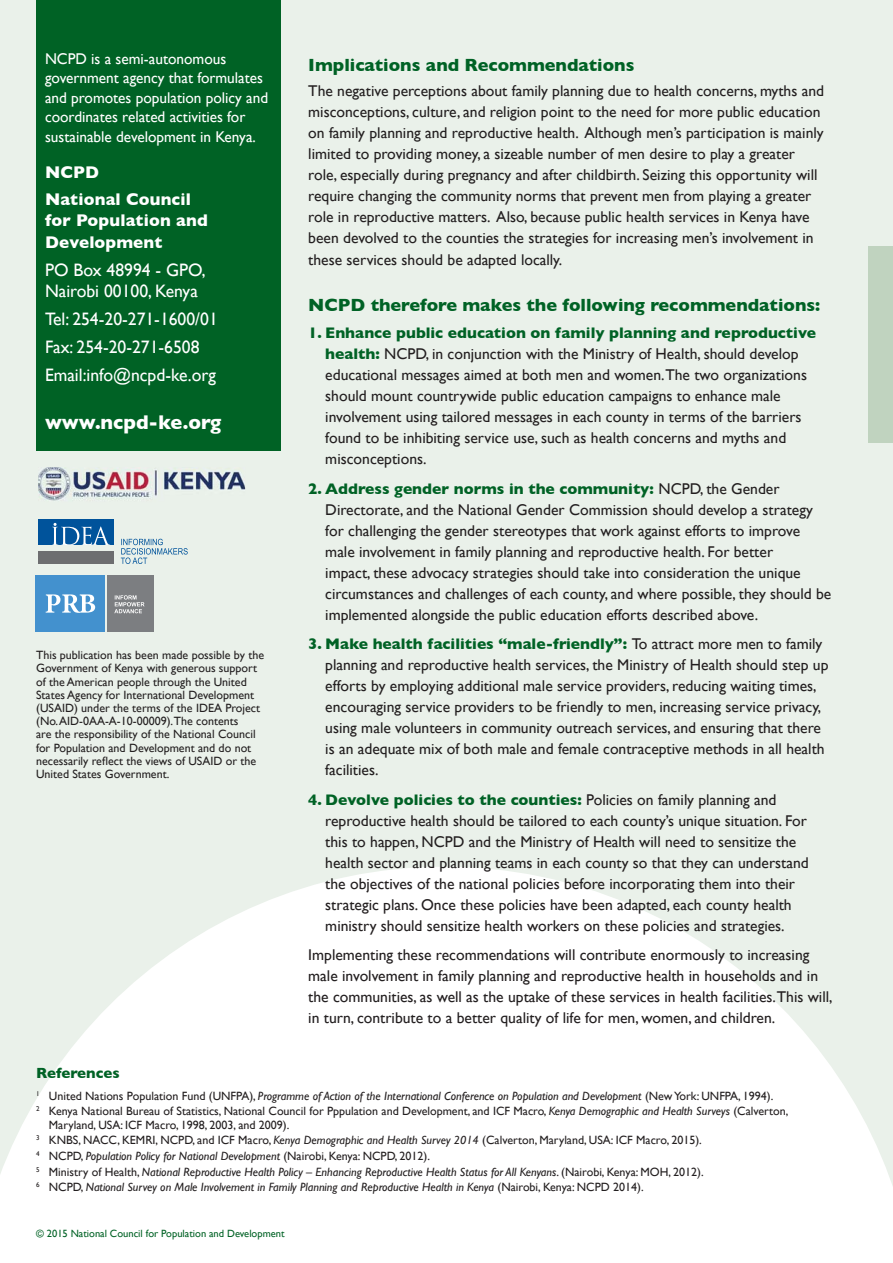
<style>
.page{position:relative;width:893px;height:1263px;background:#eaf1ea}
.page>*{position:absolute;margin:0;border:0;box-sizing:border-box;transform-origin:0 0}
.t1{font:700 20.25px "Gill Sans";color:#fff}
.t2{font:18px/28px "Gill Sans";color:#fff}
.t3{font:700 18px "Gill Sans";color:#006225}
.t4{font:700 17.25px/27.2px "Gill Sans";letter-spacing:.01em;color:#fff}
.t5{font:15.6px/21px "Gill Sans";color:#231f20}
.t6{font:15.6px/19.5px "Gill Sans";color:#fff}
.t7{font:700 15px "Gill Sans";color:#006225}
.t8{font:12px/13.2px "Gill Sans";color:#231f20}
.t9{font:italic 12px/15.6px "Gill Sans";color:#231f20}
.t10{font:10.5px "Gill Sans";color:#006225}
.s1{font-weight:700;color:#006225}
.s2{font-style:italic}
.s3{font-style:normal}
</style>
<div class="page">
<svg style="left:0;top:867px;width:893px;height:396px;fill:#fff"></svg>
<div style="left:36px;top:0;width:245px;height:451px;background:#006225"></div>
<img style="left:38px;top:467px;width:207px;height:34px">
<div style="left:38px;top:551px;width:76px;height:12px;background:#6d6e70"></div>
<div style="left:38px;top:519px;width:76px;height:26px;background:#00539b"></div>
<svg style="left:121px;top:539px;width:67px;height:25px"></svg>
<svg style="left:52px;top:523px;width:58px;height:22px"></svg>
<div style="left:36px;top:575px;width:69px;height:56px;background:#4391ce"></div>
<div style="left:107px;top:575px;width:47px;height:56px;background:#7c7e81"></div>
<svg style="left:114px;top:595px;width:31px;height:18px"></svg>
<svg style="left:46px;top:594px;width:49px;height:19px"></svg>
<div style="left:869px;top:246px;width:24px;height:197px;background:#c0d3bf"></div>
<p class="t6" style="left:45px;top:48px;width:225px">NCPD is a semi-autonomous government agency that formulates and promotes population policy and coordinates related activities for sustainable development in Kenya.</p>
<p class="t4" style="left:45px;top:159px;width:147px">NCPD<br>National Council</p>
<p class="t4" style="left:45px;top:209px;width:164px;line-height:21.6px">for Population and<br>Development</p>
<p class="t2" style="left:45px;top:259px;width:162px;line-height:21.6px">PO Box 48994 - GPO,<br>Nairobi 00100, Kenya</p>
<p class="t2" style="left:45px;top:305px;width:174px">Tel: 254-20-271-1600/01<br>Fax: 254-20-271-6508<br>Email:info@ncpd-ke.org</p>
<p class="t1" style="left:45px;top:410px;width:178px">www.ncpd-ke.org</p>
<p class="t8" style="left:36px;top:648px;width:229px">This publication has been made possible by the Government of Kenya with generous support of the American people through the United States Agency for International Development (USAID) under the terms of the IDEA Project (No. AID-0AA-A-10-00009).The contents<br>are the responsibility of the National Council for Population and Development and do not necessarily reflect the views of USAID or the United States Government.</p>
<p class="t3" style="left:308px;top:54px;width:328px">Implications and Recommendations</p>
<p class="t5" style="left:308px;top:80px;width:517px">The negative perceptions about family planning due to health concerns, myths and misconceptions, culture, and religion point to the need for more public education on family planning and reproductive health. Although men’s participation is mainly limited to providing money, a sizeable number of men desire to play a greater role, especially during pregnancy and after childbirth. Seizing this opportunity will require changing the community norms that prevent men from playing a greater role in reproductive matters. Also, because public health services in Kenya have been devolved to the counties the strategies for increasing men’s involvement in</p>
<p class="t5" style="left:308px;top:249px;width:255px">these services should be adapted locally.</p>
<p class="t3" style="left:308px;top:295px;width:513px">NCPD therefore makes the following recommendations:</p>
<p class="t5" style="left:325px;top:322px;width:492px;text-indent:-17px"><span class="s1">1. Enhance public education on family planning and reproductive health:</span> NCPD, in conjunction with the Ministry of Health, should develop educational messages aimed at both men and women.The two organizations should mount countrywide public education campaigns to enhance male involvement using tailored messages in each county in terms of the barriers found to be inhibiting service use, such as health concerns and myths and misconceptions.</p>
<p class="t5" style="left:325px;top:478px;width:508px;text-indent:-17px"><span class="s1">2. Address gender norms in the community:</span> NCPD, the Gender Directorate, and the National Gender Commission should develop a strategy for challenging the gender stereotypes that work against efforts to improve male involvement in family planning and reproductive health. For better<br>impact, these advocacy strategies should take into consideration the unique circumstances and challenges of each county, and where possible, they should be implemented alongside the public education efforts described above.</p>
<p class="t5" style="left:325px;top:633px;width:505px;text-indent:-17px"><span class="s1">3. Make health facilities “male-friendly”:</span> To attract more men to family planning and reproductive health services, the Ministry of Health should step up efforts by employing additional male service providers, reducing waiting times, encouraging service providers to be friendly to men, increasing service privacy, using male volunteers in community outreach services, and ensuring that there is an adequate mix of both male and female contraceptive methods in all health facilities.</p>
<p class="t5" style="left:325px;top:789px;width:485px;text-indent:-17px"><span class="s1">4. Devolve policies to the counties:</span> Policies on family planning and reproductive health should be tailored to each county’s unique situation. For this to happen, NCPD and the Ministry of Health will need to sensitize the health sector and planning teams in each county so that they can understand the objectives of the national policies before incorporating them into their strategic plans. Once these policies have been adapted, each county health ministry should sensitize health workers on these policies and strategies.</p>
<p class="t5" style="left:308px;top:944px;width:526px">Implementing these recommendations will contribute enormously to increasing male involvement in family planning and reproductive health in households and in the communities, as well as the uptake of these services in health facilities.This will, in turn, contribute to a better quality of life for men, women, and children.</p>
<p class="t7" style="left:36px;top:1064px;width:85px">References</p>
<p class="t8" style="left:36px;top:1088px;width:754px;line-height:15.6px"><sup>1</sup> United Nations Population Fund (UNFPA), <span class="s2">Programme of Action of the International Conference on Population and Development</span> (New York: UNFPA, 1994).<br><sup>2</sup> Kenya National Bureau of Statistics, National Council for Pppulation and Development, and ICF Macro, <span class="s2">Kenya Demographic and Health Surveys</span> (Calverton,</p>
<p class="t9" style="left:36px;top:1117px;width:669px;text-indent:13px"><span class="s3">Maryland, USA: ICF Macro, 1998, 2003, and 2009).<br></span><sup>3</sup> <span class="s3">KNBS, NACC, KEMRI, NCPD, and ICF Macro,</span> Kenya Demographic and Health Survey 2014 <span class="s3">(Calverton, Maryland, USA: ICF Macro, 2015).<br></span><sup>4</sup> <span class="s3">NCPD,</span> Population Policy for National Development <span class="s3">(Nairobi, Kenya: NCPD, 2012).<br></span><sup>5</sup> <span class="s3">Ministry of Health,</span> National Reproductive Health Policy – Enhancing Reproductive Health Status for All Kenyans<span class="s3">. (Nairobi, Kenya: MOH, 2012).<br></span><sup>6</sup> <span class="s3">NCPD,</span> National Survey on Male Involvement in Family Planning and Reproductive Health in Kenya <span class="s3">(Nairobi, Kenya: NCPD 2014).</span></p>
<p class="t10" style="left:36px;top:1227px;width:250px">© 2015 National Council for Population and Development</p>
</div>
